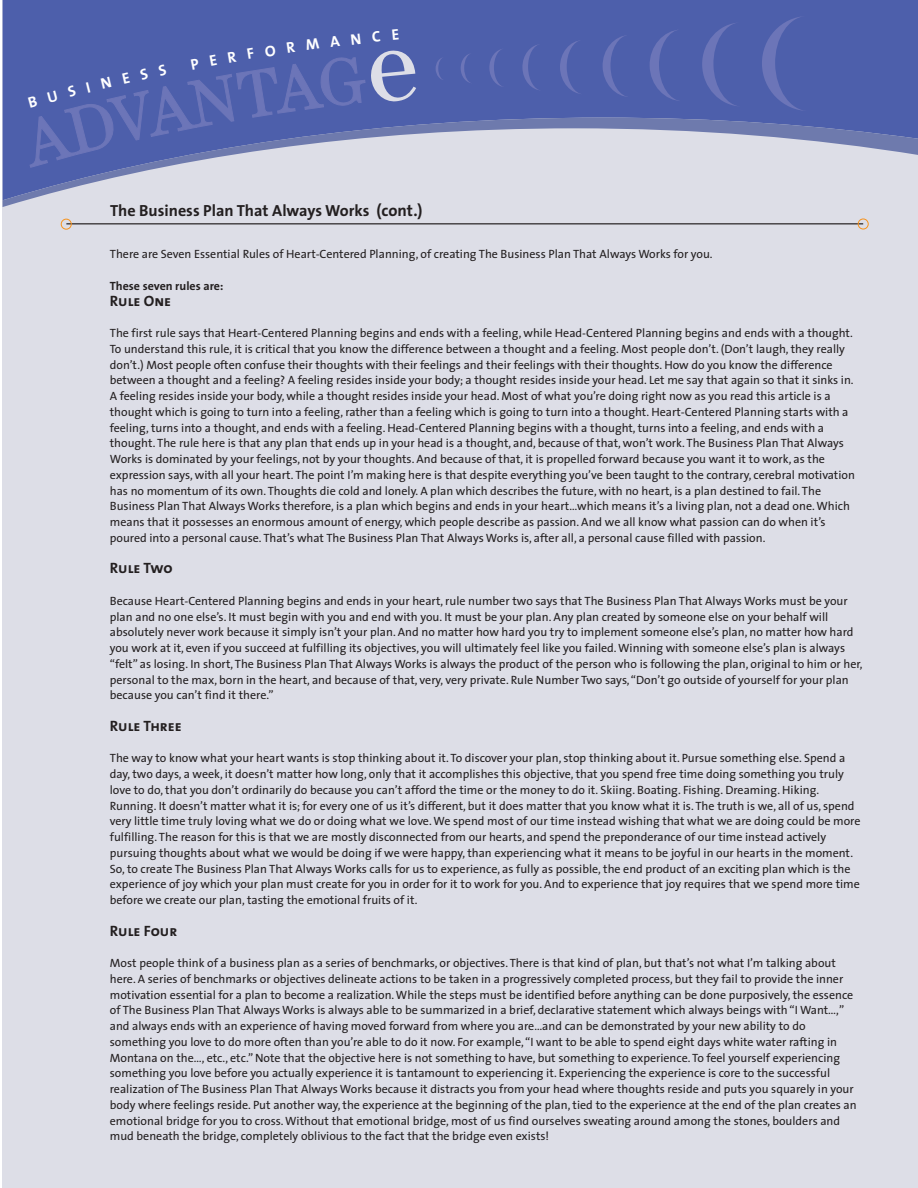
<style>
.page{position:relative;width:918px;height:1188px;background:#fff}
.page>*{position:absolute;margin:0;border:0;box-sizing:border-box;transform-origin:0 0}
.t1{font:700 16.2px "The Sans";color:#231f20}
.t2{font:15px "The Sans Bold Caps";color:#231f20}
.t3{font:12px/15.8px "The Sans";color:#231f20}
.t4{font:700 12px "The Sans";color:#231f20}
.s1{font-size:16.5px}
</style>
<div class="page">
<div style="left:3px;top:0;width:915px;height:1188px;background:#dddee7"></div>
<div style="left:3px;top:0;width:915px;height:118px;background:#4d5fab"></div>
<svg style="left:3px;top:118px;width:915px;height:89px"></svg>
<svg style="left:435px;top:57px;width:10px;height:23px"></svg>
<svg style="left:461px;top:53px;width:12px;height:30px"></svg>
<svg style="left:489px;top:49px;width:16px;height:38px"></svg>
<svg style="left:522px;top:44px;width:20px;height:47px"></svg>
<svg style="left:560px;top:40px;width:24px;height:54px"></svg>
<svg style="left:602px;top:35px;width:28px;height:62px;background:#5363ad"></svg>
<svg style="left:649px;top:29px;width:34px;height:72px;background:#5363ad"></svg>
<svg style="left:702px;top:22px;width:40px;height:85px;background:#5363ad"></svg>
<svg style="left:761px;top:16px;width:47px;height:95px;background:#5363ad"></svg>
<svg style="left:60px;top:218px;width:809px;height:12px"></svg>
<svg style="left:18px;top:29px;width:400px;height:138px;background:#5b6bb0"></svg>
<h1 class="t1" style="left:110px;top:205px;width:314px">The Business Plan That Always Works <span class="s1">(cont.)</span></h1>
<p class="t3" style="left:110px;top:248px;width:604px">There are Seven Essential Rules of Heart-Centered Planning, of creating The Business Plan That Always Works for you.</p>
<p class="t4" style="left:110px;top:281px;width:115px">These seven rules are:</p>
<p class="t2" style="left:110px;top:296px;width:63px">Rule One</p>
<p class="t3" style="left:110px;top:326px;width:747px">The first rule says that Heart-Centered Planning begins and ends with a feeling, while Head-Centered Planning begins and ends with a thought.<br>To understand this rule, it is critical that you know the difference between a thought and a feeling. Most people don’t. (Don’t laugh, they really don’t.) Most people often confuse their thoughts with their feelings and their feelings with their thoughts. How do you know the difference between a thought and a feeling? A feeling resides inside your body; a thought resides inside your head. Let me say that again so that it sinks in.<br>A feeling resides inside your body, while a thought resides inside your head. Most of what you’re doing right now as you read this article is a thought which is going to turn into a feeling, rather than a feeling which is going to turn into a thought. Heart-Centered Planning starts with a feeling, turns into a thought, and ends with a feeling. Head-Centered Planning begins with a thought, turns into a feeling, and ends with a thought. The rule here is that any plan that ends up in your head is a thought, and, because of that, won’t work. The Business Plan That Always Works is dominated by your feelings, not by your thoughts. And because of that, it is propelled forward because you want it to work, as the expression says, with all your heart. The point I’m making here is that despite everything you’ve been taught to the contrary, cerebral motivation has no momentum of its own. Thoughts die cold and lonely. A plan which describes the future, with no heart, is a plan destined to fail. The Business Plan That Always Works therefore, is a plan which begins and ends in your heart…which means it’s a living plan, not a dead one. Which means that it possesses an enormous amount of energy, which people describe as passion. And we all know what passion can do when it’s poured into a personal cause. That’s what The Business Plan That Always Works is, after all, a personal cause filled with passion.</p>
<p class="t2" style="left:110px;top:564px;width:64px">Rule Two</p>
<p class="t3" style="left:110px;top:594px;width:754px">Because Heart-Centered Planning begins and ends in your heart, rule number two says that The Business Plan That Always Works must be your plan and no one else’s. It must begin with you and end with you. It must be your plan. Any plan created by someone else on your behalf will absolutely never work because it simply isn’t your plan. And no matter how hard you try to implement someone else’s plan, no matter how hard you work at it, even if you succeed at fulfilling its objectives, you will ultimately feel like you failed. Winning with someone else’s plan is always “felt” as losing. In short, The Business Plan That Always Works is always the product of the person who is following the plan, original to him or her, personal to the max, born in the heart, and because of that, very, very private. Rule Number Two says, “Don’t go outside of yourself for your plan because you can’t find it there.”</p>
<p class="t2" style="left:110px;top:721px;width:73px">Rule Three</p>
<p class="t3" style="left:110px;top:752px;width:752px">The way to know what your heart wants is stop thinking about it. To discover your plan, stop thinking about it. Pursue something else. Spend a day, two days, a week, it doesn’t matter how long, only that it accomplishes this objective, that you spend free time doing something you truly love to do, that you don’t ordinarily do because you can’t afford the time or the money to do it. Skiing. Boating. Fishing. Dreaming. Hiking.<br>Running. It doesn’t matter what it is; for every one of us it’s different, but it does matter that you know what it is. The truth is we, all of us, spend very little time truly loving what we do or doing what we love. We spend most of our time instead wishing that what we are doing could be more fulfilling. The reason for this is that we are mostly disconnected from our hearts, and spend the preponderance of our time instead actively pursuing thoughts about what we would be doing if we were happy, than experiencing what it means to be joyful in our hearts in the moment.<br>So, to create The Business Plan That Always Works calls for us to experience, as fully as possible, the end product of an exciting plan which is the experience of joy which your plan must create for you in order for it to work for you. And to experience that joy requires that we spend more time before we create our plan, tasting the emotional fruits of it.</p>
<p class="t2" style="left:110px;top:926px;width:69px">Rule Four</p>
<p class="t3" style="left:110px;top:956px;width:748px">Most people think of a business plan as a series of benchmarks, or objectives. There is that kind of plan, but that’s not what I’m talking about here. A series of benchmarks or objectives delineate actions to be taken in a progressively completed process, but they fail to provide the inner motivation essential for a plan to become a realization. While the steps must be identified before anything can be done purposively, the essence of The Business Plan That Always Works is always able to be summarized in a brief, declarative statement which always beings with “I Want…,” and always ends with an experience of having moved forward from where you are…and can be demonstrated by your new ability to do something you love to do more often than you’re able to do it now. For example, “I want to be able to spend eight days white water rafting in Montana on the…, etc., etc.” Note that the objective here is not something to have, but something to experience. To feel yourself experiencing something you love before you actually experience it is tantamount to experiencing it. Experiencing the experience is core to the successful realization of The Business Plan That Always Works because it distracts you from your head where thoughts reside and puts you squarely in your body where feelings reside. Put another way, the experience at the beginning of the plan, tied to the experience at the end of the plan creates an emotional bridge for you to cross. Without that emotional bridge, most of us find ourselves sweating around among the stones, boulders and mud beneath the bridge, completely oblivious to the fact that the bridge even exists!</p>
</div>
